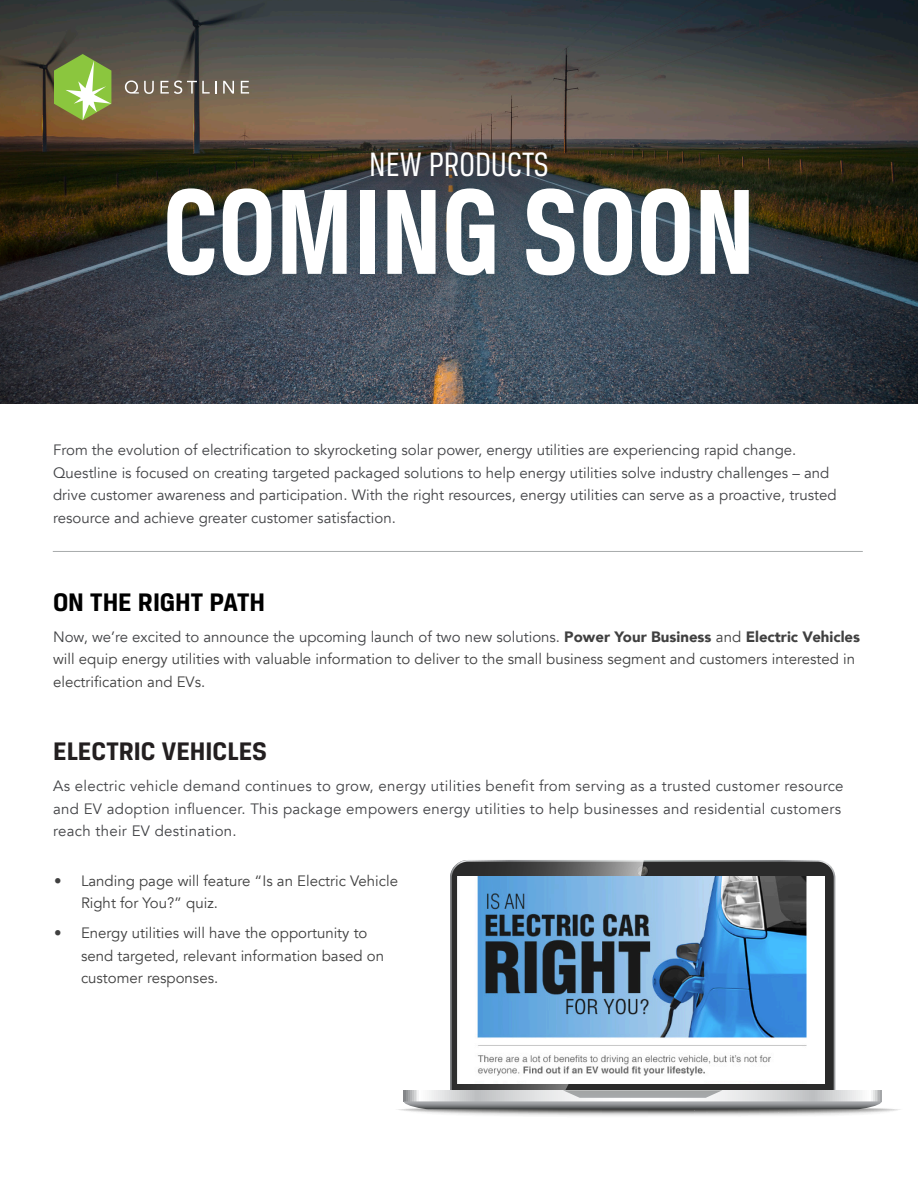
<style>
.page{position:relative;width:918px;height:1188px;background:#fff}
.page>*{position:absolute;margin:0;border:0;box-sizing:border-box;transform-origin:0 0}
.Subhead{font:700 129px "Breuer Condensed";color:#fff}
.Subhead-2{font:36px "Breuer Condensed";color:#fff}
.t1{font:700 27px "Breuer Text";color:#231f20}
.t2{font:700 27px "Breuer Text";letter-spacing:-.005em;color:#000}
.t3{font:15px/22.5px "Avenir";color:#404040}
.t4{font:15px/22.5px "Avenir";color:#424346}
.t5{font:15px/22.5px "Avenir";letter-spacing:.02em;color:#424346}
.s1{color:#424346}
.s2{font-weight:900}
</style>
<div class="page">
<hr style="left:53px;top:551px;width:810px;height:1px;background:#a7aaab">
<img style="left:0;top:0;width:918px;height:403px">
<div style="left:151px;top:173px;width:613px;height:118px;background:#114252;opacity:.4"></div>
<svg style="left:54px;top:54px;width:57px;height:66px;background:#93b259"></svg>
<svg style="left:125px;top:80px;width:29px;height:14px"></svg>
<svg style="left:160px;top:80px;width:56px;height:14px"></svg>
<svg style="left:223px;top:81px;width:11px;height:13px"></svg>
<svg style="left:241px;top:81px;width:8px;height:13px"></svg>
<div style="left:452px;top:862px;width:382px;height:243px;background:#2a2a2a;border-radius:16px"></div>
<svg style="left:644px;top:866px;width:4px;height:10px"></svg>
<svg style="left:450px;top:860px;width:194px;height:230px"></svg>
<svg style="left:398px;top:1090px;width:502px;height:26px;background:#b7b8b9"></svg>
<img style="left:458px;top:877px;width:366px;height:207px">
<p class="Subhead-2" style="left:369px;top:145px;width:181px">NEW PRODUCTS</p>
<p class="Subhead" style="left:163px;top:161px;width:594px">COMING SOON</p>
<p class="t4" style="left:53px;top:439px;width:785px">From the evolution of electrification to skyrocketing solar power, energy utilities are experiencing rapid change.<br>Questline is focused on creating targeted packaged solutions to help energy utilities solve industry challenges – and drive customer awareness and participation. With the right resources, energy utilities can serve as a proactive, trusted resource and achieve greater customer satisfaction.</p>
<p class="t2" style="left:53px;top:587px;width:214px">ON THE RIGHT PATH</p>
<p class="t3" style="left:53px;top:625px;width:809px"><span class="s1">Now, we’re excited to announce the upcoming launch of two new solutions.</span> <span class="s2">Power Your Business</span> and <span class="s2">Electric Vehicles </span>will equip energy utilities with valuable information to deliver to the small business segment and customers interested in electrification and EVs.</p>
<p class="t1" style="left:53px;top:736px;width:216px">ELECTRIC VEHICLES</p>
<p class="t5" style="left:53px;top:775px;width:792px">As electric vehicle demand continues to grow, energy utilities benefit from serving as a trusted customer resource and EV adoption influencer. This package empowers energy utilities to help businesses and residential customers reach their EV destination.</p>
<p class="t3" style="left:81px;top:870px;width:319px;text-indent:-27px">• Landing page will feature “Is an Electric Vehicle<br>Right for You?” quiz.</p>
<p class="t3" style="left:81px;top:922px;width:305px;text-indent:-27px">• Energy utilities will have the opportunity to send targeted, relevant information based on customer responses.</p>
</div>
